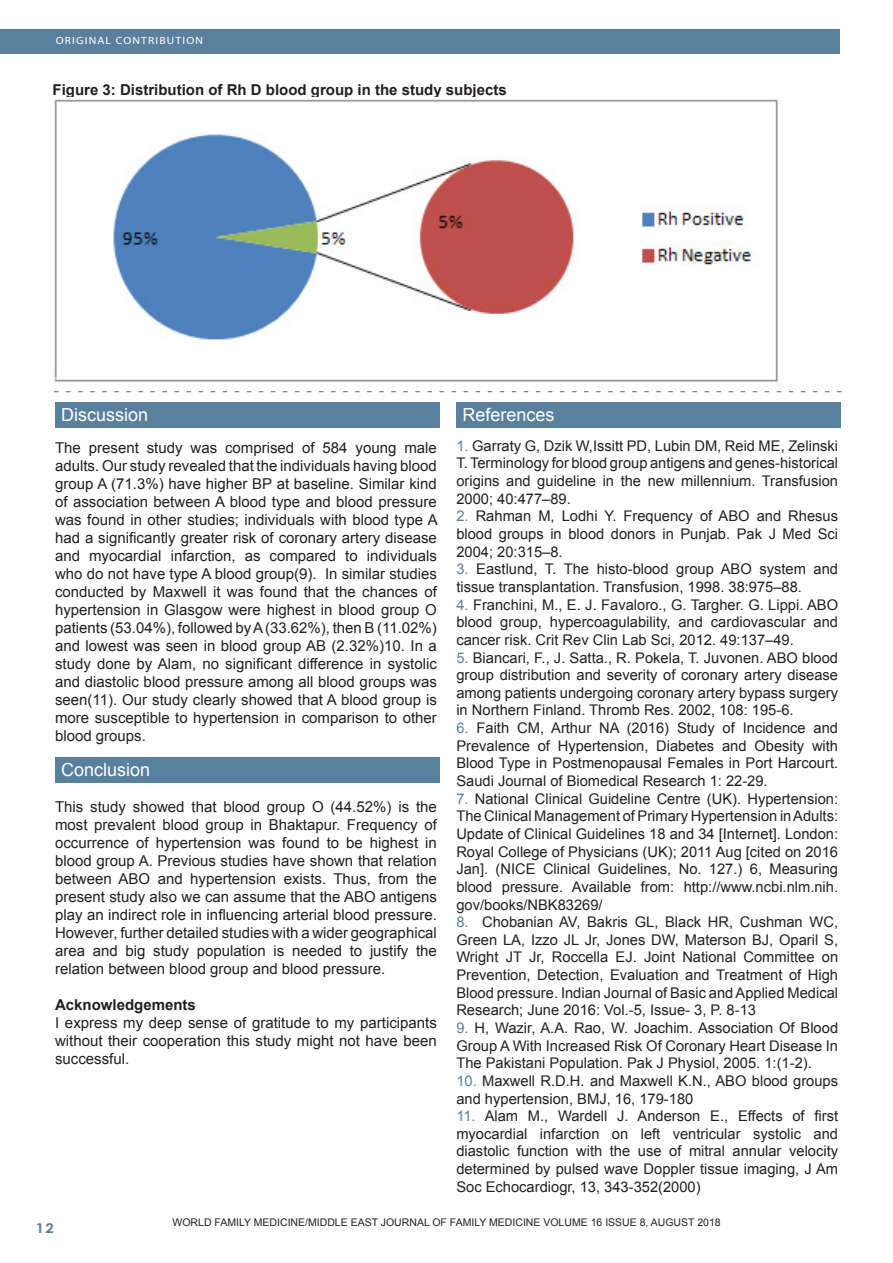
<style>
.page{position:relative;width:893px;height:1263px;background:#fff}
.page>*{position:absolute;margin:0;border:0;box-sizing:border-box;transform-origin:0 0}
.Footnote_Text{font:18px "Arial";color:#fff}
.Footnote_Text-2{font:15px/18px "Arial";color:#231f20;text-align:justify}
.Footnote_Text-3{font:700 15px "Arial";color:#231f20}
.Footnote_Text-4{font:14.7px/17.7px "Arial";color:#231f20;text-align:justify}
.t1{font:700 13.5px "Century Gothic";color:#59809c;scale:1.1 1}
.Footnote_Text-5{font:10.5px "Arial";color:#231f20}
.t2{font:10.5px "Myriad";letter-spacing:.1em;color:#231f20;scale:1.1 1}
.t3{font:10.5px "Myriad";letter-spacing:.1em;color:#fff;scale:1.1 1}
.s1{color:#59809c}
.s2{font-family:"Century Gothic";font-weight:700}
</style>
<div class="page">
<div style="left:0;top:30px;width:840px;height:24px;background:#59809c"></div>
<div style="left:55px;top:402px;width:385px;height:25px;background:#59809c"></div>
<div style="left:55px;top:757px;width:385px;height:25px;background:#59809c"></div>
<div style="left:456px;top:402px;width:385px;height:25px;background:#59809c"></div>
<img style="left:54px;top:99px;width:724px;height:283px">
<svg style="left:54px;top:391px;width:788px;height:1px"></svg>
<p class="t3" style="left:56px;top:35px;width:135px">ORIGINAL CONTRIBUTION</p>
<p class="Footnote_Text-3" style="left:52px;top:80px;width:456px">Figure 3: Distribution of Rh D blood group in the study subjects</p>
<p class="Footnote_Text" style="left:61px;top:403px;width:89px">Discussion</p>
<p class="Footnote_Text-2" style="left:55px;top:438px;width:384px">The present study was comprised of 584 young male adults. Our study revealed that the individuals having blood group A (71.3%) have higher BP at baseline. Similar kind of association between A blood type and blood pressure was found in other studies; individuals with blood type A had a significantly greater risk of coronary artery disease and myocardial infarction, as compared to individuals who do not have type A blood group(9). In similar studies conducted by Maxwell it was found that the chances of hypertension in Glasgow were highest in blood group O patients (53.04%), followed by A (33.62%), then B (11.02%) and lowest was seen in blood group AB (2.32%)10. In a study done by Alam, no significant difference in systolic and diastolic blood pressure among all blood groups was seen(11). Our study clearly showed that A blood group is more susceptible to hypertension in comparison to other blood groups.</p>
<p class="Footnote_Text" style="left:61px;top:758px;width:91px">Conclusion</p>
<p class="Footnote_Text-2" style="left:55px;top:798px;width:383px">This study showed that blood group O (44.52%) is the most prevalent blood group in Bhaktapur. Frequency of occurrence of hypertension was found to be highest in blood group A. Previous studies have shown that relation between ABO and hypertension exists. Thus, from the present study also we can assume that the ABO antigens play an indirect role in influencing arterial blood pressure.<br>However, further detailed studies with a wider geographical area and big study population is needed to justify the relation between blood group and blood pressure.</p>
<p class="Footnote_Text-3" style="left:55px;top:995px;width:142px">Acknowledgements</p>
<p class="Footnote_Text-2" style="left:55px;top:1014px;width:383px">I express my deep sense of gratitude to my participants without their cooperation this study might not have been successful.</p>
<p class="Footnote_Text" style="left:462px;top:403px;width:94px">References</p>
<p class="Footnote_Text-4" style="left:456px;top:437px;width:383px"><span class="s1">1.</span> Garraty G, Dzik W,Issitt PD, Lubin DM, Reid ME, Zelinski T. Terminology for blood group antigens and genes-historical origins and guideline in the new millennium. Transfusion 2000; 40:477–89.</p>
<p class="Footnote_Text-4" style="left:456px;top:507px;width:383px"><span class="s1">2.</span> Rahman M, Lodhi Y. Frequency of ABO and Rhesus blood groups in blood donors in Punjab. Pak J Med Sci 2004; 20:315–8.</p>
<p class="Footnote_Text-4" style="left:456px;top:560px;width:383px"><span class="s1">3.</span> Eastlund, T. The histo-blood group ABO system and tissue transplantation. Transfusion, 1998. 38:975–88.</p>
<p class="Footnote_Text-4" style="left:456px;top:596px;width:383px"><span class="s1">4.</span> Franchini, M., E. J. Favaloro., G. Targher. G. Lippi. ABO blood group, hypercoagulability, and cardiovascular and cancer risk. Crit Rev Clin Lab Sci, 2012. 49:137–49.</p>
<p class="Footnote_Text-4" style="left:456px;top:649px;width:383px"><span class="s1">5.</span> Biancari, F., J. Satta., R. Pokela, T. Juvonen. ABO blood group distribution and severity of coronary artery disease among patients undergoing coronary artery bypass surgery in Northern Finland. Thromb Res. 2002, 108: 195-6.</p>
<p class="Footnote_Text-4" style="left:456px;top:719px;width:383px"><span class="s1">6.</span> Faith CM, Arthur NA (2016) Study of Incidence and Prevalence of Hypertension, Diabetes and Obesity with Blood Type in Postmenopausal Females in Port Harcourt.<br>Saudi Journal of Biomedical Research 1: 22-29.</p>
<p class="Footnote_Text-4" style="left:456px;top:790px;width:383px"><span class="s1">7.</span> National Clinical Guideline Centre (UK). Hypertension:<br>The Clinical Management of Primary Hypertension in Adults:<br>Update of Clinical Guidelines 18 and 34 [Internet]. London:<br>Royal College of Physicians (UK); 2011 Aug [cited on 2016<br>Jan]. (NICE Clinical Guidelines, No. 127.) 6, Measuring blood pressure. Available from: http://www.ncbi.nlm.nih. gov/books/NBK83269/</p>
<p class="Footnote_Text-4" style="left:456px;top:913px;width:383px"><span class="s1">8.</span> Chobanian AV, Bakris GL, Black HR, Cushman WC, Green LA, Izzo JL Jr, Jones DW, Materson BJ, Oparil S, Wright JT Jr, Roccella EJ. Joint National Committee on Prevention, Detection, Evaluation and Treatment of High Blood pressure. Indian Journal of Basic and Applied Medical Research; June 2016: Vol.-5, Issue- 3, P. 8-13</p>
<p class="Footnote_Text-4" style="left:456px;top:1019px;width:383px"><span class="s1">9.</span> H, Wazir, A.A. Rao, W. Joachim. Association Of Blood Group A With Increased Risk Of Coronary Heart Disease In The Pakistani Population. Pak J Physiol, 2005. 1:(1-2).</p>
<p class="Footnote_Text-4" style="left:456px;top:1072px;width:383px"><span class="s1">10.</span> Maxwell R.D.H. and Maxwell K.N., ABO blood groups and hypertension, BMJ, 16, 179-180</p>
<p class="Footnote_Text-4" style="left:456px;top:1107px;width:383px"><span class="s1">11.</span> Alam M., Wardell J. Anderson E., Effects of first myocardial infarction on left ventricular systolic and diastolic function with the use of mitral annular velocity determined by pulsed wave Doppler tissue imaging, J Am Soc Echocardiogr, 13, 343-352(2000)</p>
<p class="Footnote_Text-5" style="left:161px;top:1215px;width:572px">WORLD FAMILY MEDIC NE/MIDDLE AST JOURNAL OF FAMILY MEDIC NE VOLUME 15 ISSUE 10, DECEMBER 2017</p>
<p class="Footnote_Text-5" style="left:173px;top:1215px;width:550px">WORLD FAMILY MEDICINE/MIDDLE EAST JOURNAL OF FAMILY MEDICINE VOLUME 16 ISSUE 8, AUGUST 2018</p>
<p class="t1" style="left:36px;top:1217px;width:18px">12</p>
<p class="t2" style="left:248px;top:1223px;width:364px">MIDDLE EAST JOURNAL OF FAMILY MEDICINE <span class="s2">•</span> VOLUME 7, ISSUE 10</p>
</div>
